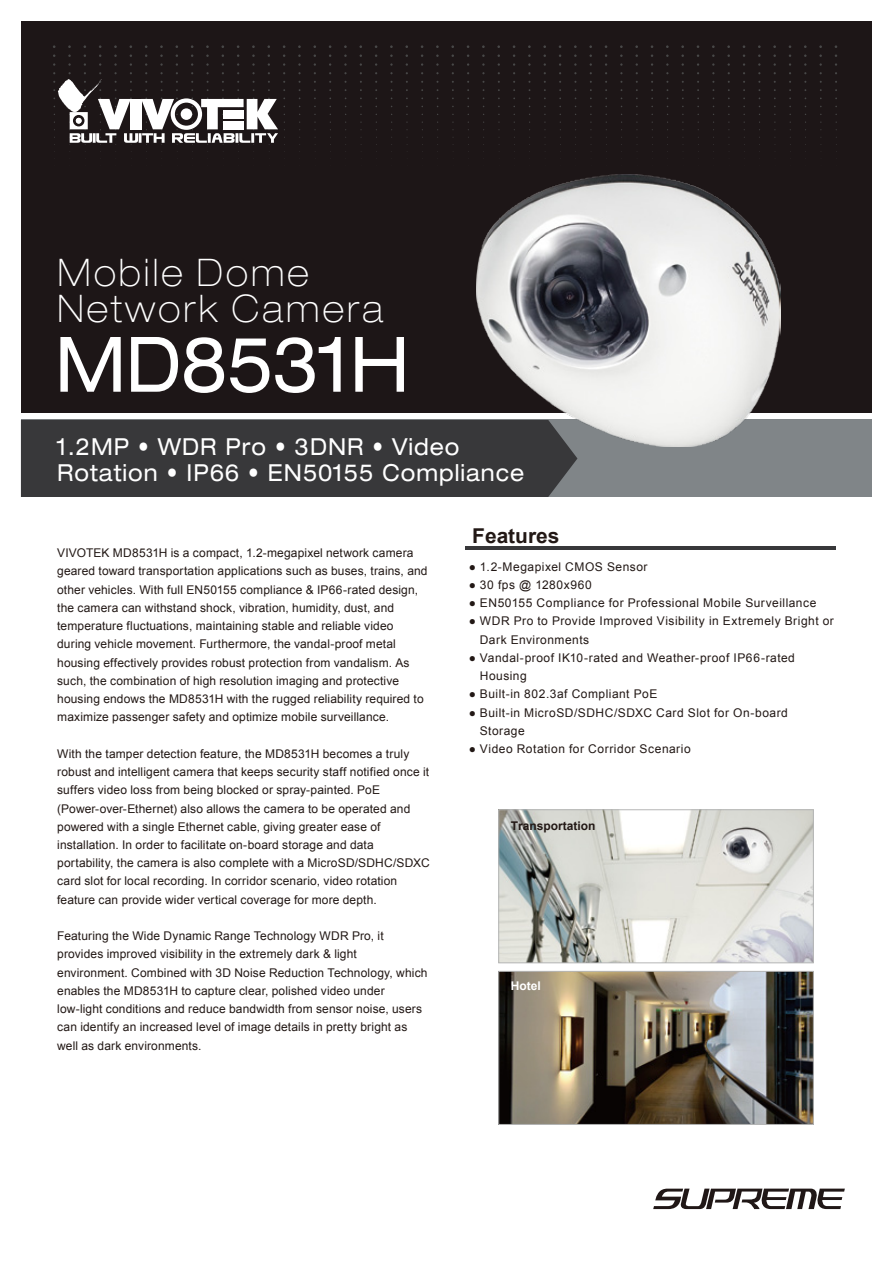
<style>
.page{position:relative;width:893px;height:1263px;background:#fff}
.page>*{position:absolute;margin:0;border:0;box-sizing:border-box;transform-origin:0 0}
.t1{font:expanded 76.65px "Helvetica Neue LT Std";letter-spacing:-.005em;color:#fff;scale:.91 1}
.t2{font:100 expanded 38.1px/35.5px "Helvetica Neue LT Std";letter-spacing:.09em;color:#fff;scale:.91 1}
.t3{font:expanded 23.55px/26.5px "Helvetica Neue LT Std";letter-spacing:.045em;color:#fff;scale:.91 1}
.t4{font:700 20.4px "Arial";color:#221815}
.t5{font:12px/18.3px "Arial";letter-spacing:.015em;color:#221815}
.t6{font:12px/18.3px "Arial";letter-spacing:.04em;color:#221815}
.t7{font:12px/18.3px "Arial";letter-spacing:.045em;color:#221815}
.t8{font:12px "Arial";letter-spacing:.05em;color:#221815}
.t9{font:700 12px "Arial";color:#221815}
.t10{font:700 12px "Arial";color:#fff}
</style>
<div class="page">
<div style="left:21px;top:22px;width:851px;height:391px;background:#1d1617"></div>
<svg style="left:53px;top:72px;width:140px;height:73px"></svg>
<svg style="left:184px;top:98px;width:94px;height:47px"></svg>
<div style="left:21px;top:420px;width:851px;height:77px;background:#808588"></div>
<div style="left:21px;top:420px;width:556px;height:77px;background:#38383a"></div>
<hr style="left:465px;top:547px;width:371px;height:3px;background:#38383a">
<svg style="left:818px;top:1188px;width:27px;height:21px"></svg>
<svg style="left:736px;top:1188px;width:82px;height:21px"></svg>
<svg style="left:653px;top:1188px;width:83px;height:21px"></svg>
<img style="left:476px;top:174px;width:305px;height:272px">
<img style="left:500px;top:973px;width:312px;height:150px">
<div style="left:498px;top:971px;width:316px;height:154px;border:1px solid #b5b6b6"></div>
<img style="left:500px;top:811px;width:312px;height:150px">
<div style="left:498px;top:809px;width:316px;height:154px;border:1px solid #b5b6b6"></div>
<h2 class="t2" style="left:58px;top:255px;width:359px">Mobile Dome<br>Network Camera</h2>
<h1 class="t1" style="left:55px;top:318px;width:391px">MD8531H</h1>
<h3 class="t3" style="left:57px;top:433px;width:515px">1.2MP • WDR Pro • 3DNR • Video<br>Rotation • IP66 • EN50155 Compliance</h3>
<p class="t5" style="left:57px;top:544px;width:372px">VIVOTEK MD8531H is a compact, 1.2-megapixel network camera geared toward transportation applications such as buses, trains, and other vehicles. With full EN50155 compliance &amp; IP66-rated design, the camera can withstand shock, vibration, humidity, dust, and temperature fluctuations, maintaining stable and reliable video during vehicle movement. Furthermore, the vandal-proof metal housing effectively provides robust protection from vandalism. As such, the combination of high resolution imaging and protective housing endows the MD8531H with the rugged reliability required to maximize passenger safety and optimize mobile surveillance.</p>
<p class="t5" style="left:57px;top:744px;width:374px">With the tamper detection feature, the MD8531H becomes a truly robust and intelligent camera that keeps security staff notified once it suffers video loss from being blocked or spray-painted. PoE (Power-over-Ethernet) also allows the camera to be operated and powered with a single Ethernet cable, giving greater ease of installation. In order to facilitate on-board storage and data portability, the camera is also complete with a MicroSD/SDHC/SDXC card slot for local recording. In corridor scenario, video rotation feature can provide wider vertical coverage for more depth.</p>
<p class="t5" style="left:57px;top:927px;width:372px">Featuring the Wide Dynamic Range Technology WDR Pro, it provides improved visibility in the extremely dark &amp; light environment. Combined with 3D Noise Reduction Technology, which enables the MD8531H to capture clear, polished video under low-light conditions and reduce bandwidth from sensor noise, users can identify an increased level of image details in pretty bright as well as dark environments.</p>
<h3 class="t4" style="left:472px;top:523px;width:89px">Features</h3>
<p class="t7" style="left:469px;top:557px;width:180px">● 1.2-Megapixel CMOS Sensor</p>
<p class="t8" style="left:469px;top:577px;width:125px">● 30 fps @ 1280x960</p>
<p class="t6" style="left:469px;top:594px;width:349px">● EN50155 Compliance for Professional Mobile Surveillance</p>
<p class="t6" style="left:480px;top:612px;width:356px;text-indent:-11px">● WDR Pro to Provide Improved Visibility in Extremely Bright or<br>Dark Environments</p>
<p class="t6" style="left:480px;top:649px;width:317px;text-indent:-11px">● Vandal-proof IK10-rated and Weather-proof IP66-rated<br>Housing</p>
<p class="t6" style="left:469px;top:685px;width:190px">● Built-in 802.3af Compliant PoE</p>
<p class="t7" style="left:480px;top:703px;width:310px;text-indent:-11px">● Built-in MicroSD/SDHC/SDXC Card Slot for On-board<br>Storage</p>
<p class="t7" style="left:469px;top:740px;width:224px">● Video Rotation for Corridor Scenario</p>
<p class="t9" style="left:511px;top:818px;width:86px">Transportation</p>
<p class="t10" style="left:511px;top:978px;width:31px">Hotel</p>
</div>
